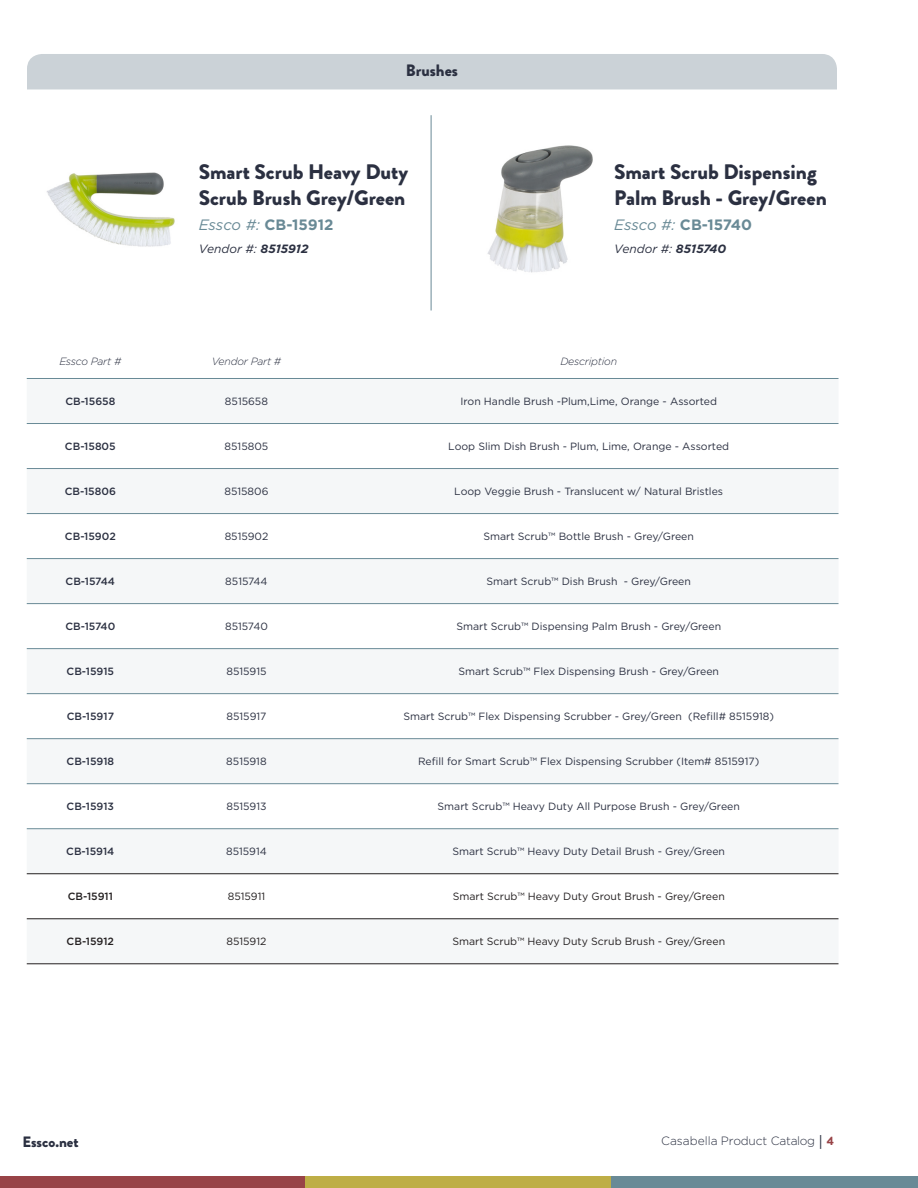
<style>
.page{position:relative;width:918px;height:1188px;background:#fff}
.page>*{position:absolute;margin:0;border:0;box-sizing:border-box;transform-origin:0 0}
.t1{font:900 21px/25.5px "Brandon Grotesque";color:#2b3041}
.t2{font:900 16.5px "Brandon Grotesque";color:#2b3041}
.t3{font:700 15px "Gotham";color:#698a96}
.t4{font:900 15px "Brandon Grotesque";color:#2b3041}
.t5{font:italic 12px "Gotham";color:#2b3041}
.t6{font:300 12px "Gotham";letter-spacing:-.01em;color:#2b3041}
.t7{font:10.5px "Gotham";color:#2b3041}
.t8{font:10.5px "Gotham";color:#231f20}
.t9{font:500 10.5px "Gotham";color:#2b3041}
.t10{font:italic 300 10.5px "Gotham";letter-spacing:-.02em;color:#2b3041}
.t11{font:500 10.5px "Gotham";color:#231f20}
.s1{font-weight:400;font-style:italic}
.s2{font-weight:700}
.s3{font-weight:400;font-size:15px}
.s4{font-family:"Brandon Grotesque";font-weight:900;color:#984347}
</style>
<div class="page">
<div style="left:0;top:1176px;width:305px;height:12px;background:#984347"></div>
<div style="left:305px;top:1176px;width:306px;height:12px;background:#beae46"></div>
<div style="left:611px;top:1176px;width:307px;height:12px;background:#698a96"></div>
<div style="left:27px;top:54px;width:810px;height:35px;background:#cbd2d7"></div>
<svg style="left:27px;top:469px;width:811px;height:451px;fill:#f5f7f8"></svg>
<hr style="left:27px;top:378px;width:127px;height:1px;background:#698a96">
<hr style="left:154px;top:378px;width:185px;height:1px;background:#698a96">
<hr style="left:339px;top:378px;width:499px;height:1px;background:#698a96">
<hr style="left:27px;top:423px;width:127px;height:1px;background:#698a96">
<hr style="left:154px;top:423px;width:185px;height:1px;background:#698a96">
<hr style="left:339px;top:423px;width:499px;height:1px;background:#698a96">
<hr style="left:27px;top:468px;width:127px;height:1px;background:#698a96">
<hr style="left:154px;top:468px;width:185px;height:1px;background:#698a96">
<hr style="left:339px;top:468px;width:499px;height:1px;background:#698a96">
<hr style="left:27px;top:513px;width:127px;height:1px;background:#698a96">
<hr style="left:154px;top:513px;width:185px;height:1px;background:#698a96">
<hr style="left:339px;top:513px;width:499px;height:1px;background:#698a96">
<hr style="left:27px;top:558px;width:127px;height:1px;background:#698a96">
<hr style="left:154px;top:558px;width:185px;height:1px;background:#698a96">
<hr style="left:339px;top:558px;width:499px;height:1px;background:#698a96">
<hr style="left:27px;top:603px;width:127px;height:1px;background:#698a96">
<hr style="left:154px;top:603px;width:185px;height:1px;background:#698a96">
<hr style="left:339px;top:603px;width:499px;height:1px;background:#698a96">
<hr style="left:27px;top:648px;width:127px;height:1px;background:#698a96">
<hr style="left:154px;top:648px;width:185px;height:1px;background:#698a96">
<hr style="left:339px;top:648px;width:499px;height:1px;background:#698a96">
<hr style="left:27px;top:693px;width:127px;height:1px;background:#698a96">
<hr style="left:154px;top:693px;width:185px;height:1px;background:#698a96">
<hr style="left:339px;top:693px;width:499px;height:1px;background:#698a96">
<hr style="left:27px;top:738px;width:127px;height:1px;background:#698a96">
<hr style="left:154px;top:738px;width:185px;height:1px;background:#698a96">
<hr style="left:339px;top:738px;width:499px;height:1px;background:#698a96">
<hr style="left:27px;top:783px;width:127px;height:1px;background:#698a96">
<hr style="left:154px;top:783px;width:185px;height:1px;background:#698a96">
<hr style="left:339px;top:783px;width:499px;height:1px;background:#698a96">
<hr style="left:27px;top:828px;width:127px;height:1px;background:#698a96">
<hr style="left:154px;top:828px;width:185px;height:1px;background:#698a96">
<hr style="left:339px;top:828px;width:499px;height:1px;background:#698a96">
<hr style="left:27px;top:873px;width:127px;height:1px;background:#231f20">
<hr style="left:154px;top:873px;width:185px;height:1px;background:#231f20">
<hr style="left:339px;top:873px;width:499px;height:1px;background:#231f20">
<hr style="left:27px;top:918px;width:127px;height:1px;background:#231f20">
<hr style="left:154px;top:918px;width:185px;height:1px;background:#231f20">
<hr style="left:339px;top:918px;width:499px;height:1px;background:#231f20">
<hr style="left:27px;top:963px;width:127px;height:1px;background:#231f20">
<hr style="left:154px;top:963px;width:185px;height:1px;background:#231f20">
<hr style="left:339px;top:963px;width:499px;height:1px;background:#231f20">
<hr style="left:431px;top:115px;width:1px;height:195px;background:#698a96">
<img style="left:46px;top:172px;width:129px;height:75px">
<img style="left:487px;top:145px;width:106px;height:128px">
<p class="t2" style="left:406px;top:59px;width:54px">Brushes</p>
<p class="t1" style="left:199px;top:160px;width:211px">Smart Scrub Heavy Duty<br>Scrub Brush Grey/Green</p>
<p class="t3" style="left:199px;top:215px;width:136px"><span class="s1">Essco #:</span> CB-15912</p>
<p class="t5" style="left:199px;top:241px;width:111px">Vendor #: <span class="s2">8515912</span></p>
<p class="t1" style="left:614px;top:160px;width:214px">Smart Scrub Dispensing<br>Palm Brush - Grey/Green</p>
<p class="t3" style="left:614px;top:215px;width:139px"><span class="s1">Essco #:</span> CB-15740</p>
<p class="t5" style="left:614px;top:241px;width:114px">Vendor #: <span class="s2">8515740</span></p>
<p class="t10" style="left:59px;top:354px;width:64px">Essco Part #</p>
<p class="t10" style="left:212px;top:354px;width:71px">Vendor Part #</p>
<p class="t10" style="left:560px;top:354px;width:58px">Description</p>
<p class="t9" style="left:65px;top:395px;width:52px">CB-15658</p>
<p class="t7" style="left:225px;top:395px;width:45px">8515658</p>
<p class="t7" style="left:460px;top:395px;width:258px">Iron Handle Brush -Plum,Lime, Orange - Assorted</p>
<p class="t9" style="left:65px;top:440px;width:52px">CB-15805</p>
<p class="t7" style="left:225px;top:440px;width:45px">8515805</p>
<p class="t7" style="left:448px;top:440px;width:282px">Loop Slim Dish Brush - Plum, Lime, Orange - Assorted</p>
<p class="t9" style="left:65px;top:485px;width:53px">CB-15806</p>
<p class="t7" style="left:224px;top:485px;width:46px">8515806</p>
<p class="t7" style="left:454px;top:485px;width:270px">Loop Veggie Brush - Translucent w/ Natural Bristles</p>
<p class="t9" style="left:65px;top:530px;width:52px">CB-15902</p>
<p class="t7" style="left:225px;top:530px;width:45px">8515902</p>
<p class="t7" style="left:483px;top:530px;width:212px">Smart Scrub™ Bottle Brush - Grey/Green</p>
<p class="t9" style="left:66px;top:575px;width:51px">CB-15744</p>
<p class="t7" style="left:225px;top:575px;width:44px">8515744</p>
<p class="t7" style="left:487px;top:575px;width:206px">Smart Scrub™ Dish Brush - Grey/Green</p>
<p class="t9" style="left:65px;top:620px;width:51px">CB-15740</p>
<p class="t7" style="left:225px;top:620px;width:44px">8515740</p>
<p class="t7" style="left:456px;top:620px;width:266px">Smart Scrub™ Dispensing Palm Brush - Grey/Green</p>
<p class="t9" style="left:67px;top:665px;width:49px">CB-15915</p>
<p class="t7" style="left:226px;top:665px;width:42px">8515915</p>
<p class="t7" style="left:458px;top:665px;width:262px">Smart Scrub™ Flex Dispensing Brush - Grey/Green</p>
<p class="t9" style="left:67px;top:710px;width:49px">CB-15917</p>
<p class="t7" style="left:227px;top:710px;width:41px">8515917</p>
<p class="t7" style="left:403px;top:710px;width:372px">Smart Scrub™ Flex Dispensing Scrubber - Grey/Green (Refill# 8515918)</p>
<p class="t9" style="left:67px;top:755px;width:49px">CB-15918</p>
<p class="t7" style="left:226px;top:755px;width:42px">8515918</p>
<p class="t7" style="left:418px;top:755px;width:343px">Refill for Smart Scrub™ Flex Dispensing Scrubber (Item# 8515917)</p>
<p class="t9" style="left:67px;top:800px;width:49px">CB-15913</p>
<p class="t7" style="left:226px;top:800px;width:42px">8515913</p>
<p class="t7" style="left:438px;top:800px;width:304px">Smart Scrub™ Heavy Duty All Purpose Brush - Grey/Green</p>
<p class="t9" style="left:66px;top:845px;width:50px">CB-15914</p>
<p class="t7" style="left:226px;top:845px;width:42px">8515914</p>
<p class="t7" style="left:452px;top:845px;width:274px">Smart Scrub™ Heavy Duty Detail Brush - Grey/Green</p>
<p class="t11" style="left:68px;top:890px;width:47px">CB-15911</p>
<p class="t8" style="left:228px;top:890px;width:39px">8515911</p>
<p class="t8" style="left:453px;top:890px;width:274px">Smart Scrub™ Heavy Duty Grout Brush - Grey/Green</p>
<p class="t11" style="left:67px;top:935px;width:49px">CB-15912</p>
<p class="t8" style="left:226px;top:935px;width:42px">8515912</p>
<p class="t8" style="left:452px;top:935px;width:274px">Smart Scrub™ Heavy Duty Scrub Brush - Grey/Green</p>
<p class="t4" style="left:22px;top:1131px;width:58px">Essco.net</p>
<p class="t6" style="left:661px;top:1133px;width:174px">Casabella Product Catalog <span class="s3">|</span> <span class="s4">4</span></p>
</div>
